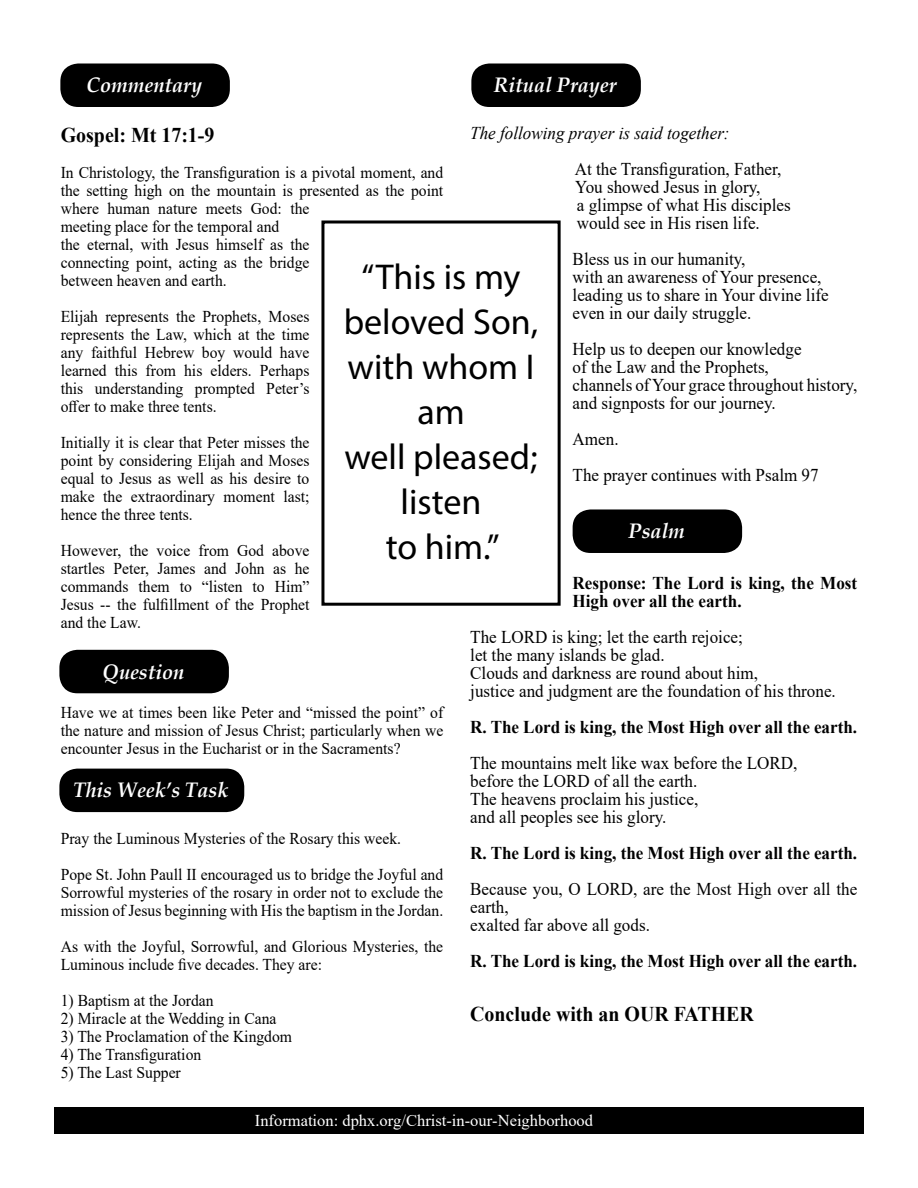
<style>
.page{position:relative;width:918px;height:1188px;background:#fff}
.page>*{position:absolute;margin:0;border:0;box-sizing:border-box;transform-origin:0 0}
.t1{font:36px/45px "Myriad Pro";color:#000;text-align:center}
.t2{font:italic 700 21px "Book Antiqua";color:#fff;scale:.95 1}
.t3{font:700 21px "Times New Roman";color:#000;scale:.95 1}
.t4{font:18px/18px "Times New Roman";color:#000;scale:.95 1}
.t5{font:700 18px/18px "Times New Roman";color:#000;scale:.95 1}
.t6{font:italic 18px "Times New Roman";color:#000;scale:.95 1}
.t7{font:16.5px/18px "Times New Roman";color:#000;scale:.95 1}
.t8{font:16.5px "Times New Roman";color:#fff}
</style>
<div class="page">
<div style="left:573px;top:509px;width:169px;height:44px;background:#000;border-radius:18px"></div>
<div style="left:60px;top:64px;width:170px;height:43px;background:#000;border-radius:18px"></div>
<div style="left:59px;top:650px;width:170px;height:43px;background:#000;border-radius:18px"></div>
<div style="left:471px;top:64px;width:170px;height:43px;background:#000;border-radius:18px"></div>
<div style="left:321px;top:220px;width:240px;height:386px;border:3px solid #000"></div>
<div style="left:54px;top:1107px;width:810px;height:27px;background:#000"></div>
<div style="left:59px;top:769px;width:185px;height:43px;background:#000;border-radius:18px"></div>
<p class="t2" style="left:87px;top:71px;width:123px">Commentary</p>
<p class="t2" style="left:494px;top:71px;width:130px">Ritual Prayer</p>
<p class="t6" style="left:470px;top:121px;width:275px">The following prayer is said together:</p>
<p class="t4" style="left:575px;top:159px;width:229px">At the Transfiguration, Father,<br>You showed Jesus in glory,<br>a glimpse of what His disciples would see in His risen life.</p>
<p class="t4" style="left:573px;top:249px;width:271px">Bless us in our humanity,<br>with an awareness of Your presence, leading us to share in Your divine life even in our daily struggle.</p>
<p class="t4" style="left:573px;top:339px;width:301px">Help us to deepen our knowledge<br>of the Law and the Prophets,<br>channels of Your grace throughout history, and signposts for our journey.</p>
<p class="t4" style="left:573px;top:420px;width:261px;line-height:36px">Amen.<br>The prayer continues with Psalm 97</p>
<p class="t2" style="left:628px;top:517px;width:61px">Psalm</p>
<p class="t5" style="left:573px;top:573px;width:301px">Response: The Lord is king, the Most<br>High over all the earth.</p>
<p class="t4" style="left:470px;top:627px;width:386px">The LORD is king; let the earth rejoice;<br>let the many islands be glad.<br>Clouds and darkness are round about him,<br>justice and judgment are the foundation of his throne.</p>
<p class="t5" style="left:470px;top:717px;width:409px">R. The Lord is king, the Most High over all the earth.</p>
<p class="t4" style="left:470px;top:753px;width:346px">The mountains melt like wax before the LORD, before the LORD of all the earth.<br>The heavens proclaim his justice,<br>and all peoples see his glory.</p>
<p class="t5" style="left:470px;top:843px;width:409px">R. The Lord is king, the Most High over all the earth.</p>
<p class="t4" style="left:470px;top:879px;width:409px">Because you, O LORD, are the Most High over all the earth,<br>exalted far above all gods.</p>
<p class="t5" style="left:470px;top:951px;width:409px">R. The Lord is king, the Most High over all the earth.</p>
<p class="t3" style="left:470px;top:999px;width:300px">Conclude with an OUR FATHER</p>
<p class="t3" style="left:61px;top:120px;width:163px">Gospel: Mt 17:1-9</p>
<p class="t7" style="left:61px;top:163px;width:404px">In Christology, the Transfiguration is a pivotal moment, and the setting high on the mountain is presented as the point where human nature meets God: the<br>meeting place for the temporal and<br>the eternal, with Jesus himself as the<br>connecting point, acting as the bridge<br>between heaven and earth.</p>
<p class="t7" style="left:61px;top:307px;width:263px;text-align:justify">Elijah represents the Prophets, Moses represents the Law, which at the time any faithful Hebrew boy would have learned this from his elders. Perhaps this understanding prompted Peter’s offer to make three tents.</p>
<p class="t7" style="left:61px;top:433px;width:263px;text-align:justify">Initially it is clear that Peter misses the point by considering Elijah and Moses equal to Jesus as well as his desire to make the extraordinary moment last; hence the three tents.</p>
<p class="t7" style="left:61px;top:541px;width:263px;text-align:justify">However, the voice from God above startles Peter, James and John as he commands them to “listen to Him” Jesus -- the fulfillment of the Prophet and the Law.</p>
<h1 class="t1" style="left:344px;top:254px;width:196px">“This is my beloved Son, with whom I am<br>well pleased; listen<br>to him.”</h1>
<p class="t2" style="left:102px;top:657px;width:88px">Question</p>
<p class="t7" style="left:61px;top:703px;width:404px;text-align:justify">Have we at times been like Peter and “missed the point” of the nature and mission of Jesus Christ; particularly when we encounter Jesus in the Eucharist or in the Sacraments?</p>
<p class="t2" style="left:73px;top:776px;width:165px">This Week’s Task</p>
<p class="t7" style="left:61px;top:820px;width:404px;line-height:36px">Pray the Luminous Mysteries of the Rosary this week.<br>Pope St. John Paull II encouraged us to bridge the Joyful and</p>
<p class="t7" style="left:61px;top:883px;width:404px">Sorrowful mysteries of the rosary in order not to exclude the mission of Jesus beginning with His the baptism in the Jordan.</p>
<p class="t7" style="left:61px;top:937px;width:404px">As with the Joyful, Sorrowful, and Glorious Mysteries, the<br>Luminous include five decades. They are:</p>
<p class="t7" style="left:61px;top:991px;width:163px">1) Baptism at the Jordan</p>
<p class="t7" style="left:61px;top:1009px;width:229px">2) Miracle at the Wedding in Cana</p>
<p class="t7" style="left:61px;top:1027px;width:245px">3) The Proclamation of the Kingdom</p>
<p class="t7" style="left:61px;top:1045px;width:149px">4) The Transfiguration</p>
<p class="t7" style="left:61px;top:1063px;width:128px">5) The Last Supper</p>
<p class="t8" style="left:255px;top:1108px;width:340px">Information: dphx.org/Christ-in-our-Neighborhood</p>
</div>
